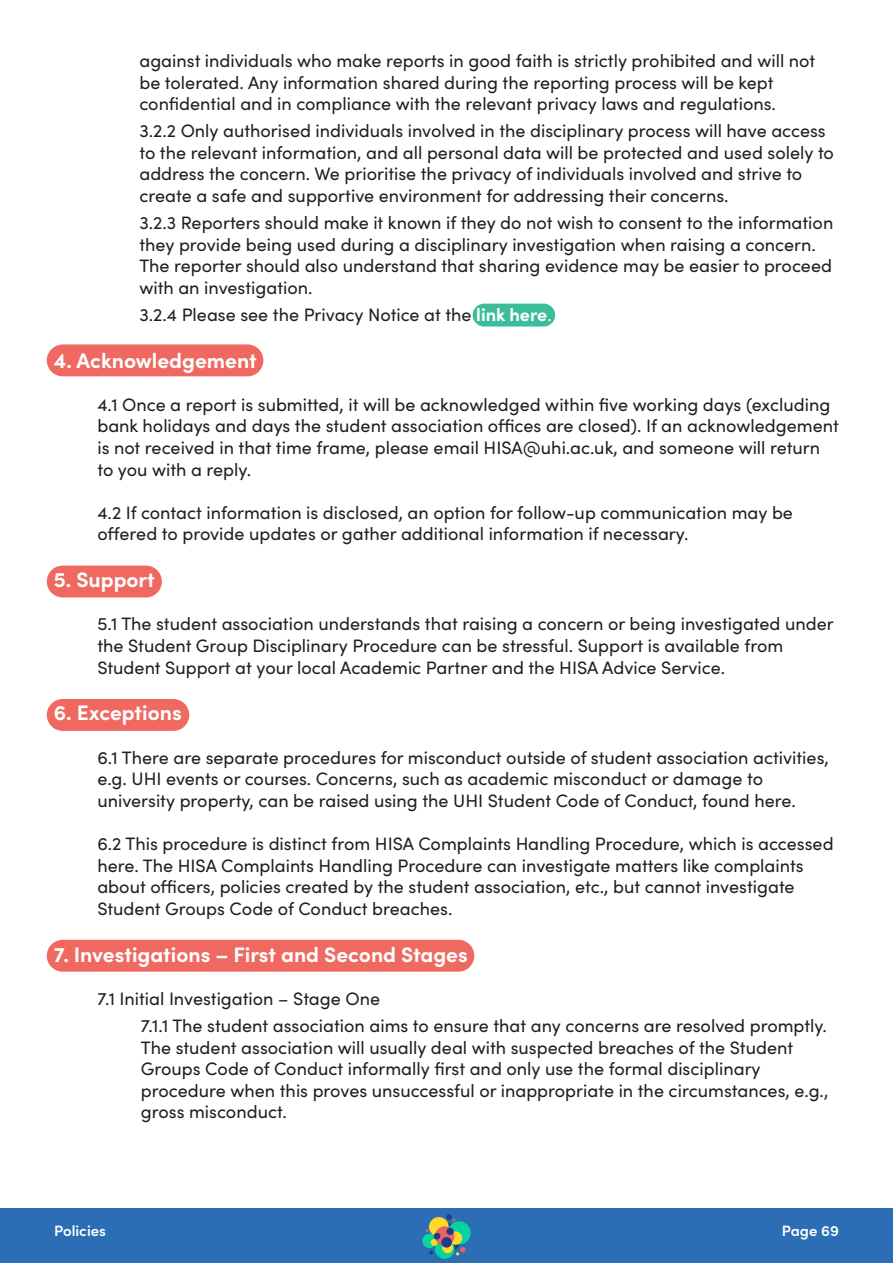
<style>
.page{position:relative;width:893px;height:1263px;background:#fff}
.page>*{position:absolute;margin:0;border:0;box-sizing:border-box;transform-origin:0 0}
.t1{font:700 21px "Sofia Pro";color:#fff}
.t2{font:18px/21.6px "Sofia Pro";color:#231f20}
.t3{font:600 15px "Sofia Pro";color:#fff}
.s1{font-weight:700;color:#fff}
.s2{color:#fff}
</style>
<div class="page">
<div style="left:0;top:1209px;width:893px;height:54px;background:#2b6eb6"></div>
<svg style="left:431px;top:1223px;width:30px;height:30px"></svg>
<div style="left:422px;top:1233px;width:15px;height:15px;background:#05d6a1;border-radius:50%"></div>
<div style="left:435px;top:1239px;width:19px;height:20px;background:#05d6a1;border-radius:50%"></div>
<div style="left:448px;top:1221px;width:23px;height:23px;background:#05d6a1;border-radius:50%"></div>
<div style="left:429px;top:1217px;width:20px;height:20px;background:#ffd924;border-radius:50%"></div>
<div style="left:442px;top:1242px;width:11px;height:11px;background:#ffd924;border-radius:50%"></div>
<svg style="left:449px;top:1231px;width:13px;height:14px"></svg>
<div style="left:431px;top:1239px;width:7px;height:7px;background:#ffd924;border-radius:50%"></div>
<svg style="left:435px;top:1226px;width:19px;height:20px"></svg>
<div style="left:441px;top:1237px;width:11px;height:11px;background:#1f3d87;border-radius:50%"></div>
<svg style="left:434px;top:1233px;width:6px;height:6px"></svg>
<div style="left:446px;top:1228px;width:8px;height:7px;background:#1f3d87;border-radius:50%"></div>
<svg style="left:446px;top:1214px;width:9px;height:7px"></svg>
<svg style="left:429px;top:1250px;width:4px;height:4px"></svg>
<svg style="left:456px;top:1247px;width:9px;height:8px"></svg>
<div style="left:47px;top:344px;width:216px;height:32px;background:#ef6961;border-radius:16px"></div>
<div style="left:47px;top:566px;width:115px;height:31px;background:#ef6961;border-radius:16px"></div>
<div style="left:47px;top:699px;width:142px;height:32px;background:#ef6961;border-radius:16px"></div>
<div style="left:47px;top:940px;width:427px;height:32px;background:#ef6961;border-radius:16px"></div>
<div style="left:473px;top:304px;width:82px;height:22px;background:#3bbd99;border-radius:11px"></div>
<p class="t2" style="left:139px;top:49px;width:677px">against individuals who make reports in good faith is strictly prohibited and will not be tolerated. Any information shared during the reporting process will be kept confidential and in compliance with the relevant privacy laws and regulations.</p>
<p class="t2" style="left:139px;top:119px;width:696px">3.2.2 Only authorised individuals involved in the disciplinary process will have access to the relevant information, and all personal data will be protected and used solely to address the concern. We prioritise the privacy of individuals involved and strive to create a safe and supportive environment for addressing their concerns.</p>
<p class="t2" style="left:139px;top:211px;width:695px">3.2.3 Reporters should make it known if they do not wish to consent to the information they provide being used during a disciplinary investigation when raising a concern.<br>The reporter should also understand that sharing evidence may be easier to proceed with an investigation.</p>
<p class="t2" style="left:139px;top:303px;width:414px">3.2.4 Please see the Privacy Notice at the <span class="s1">link here</span><span class="s2">.</span></p>
<p class="t1" style="left:54px;top:344px;width:204px">4. Acknowledgement</p>
<p class="t2" style="left:97px;top:393px;width:743px">4.1 Once a report is submitted, it will be acknowledged within five working days (excluding bank holidays and days the student association offices are closed). If an acknowledgement is not received in that time frame, please email HISA@uhi.ac.uk, and someone will return to you with a reply.</p>
<p class="t2" style="left:97px;top:501px;width:697px">4.2 If contact information is disclosed, an option for follow-up communication may be offered to provide updates or gather additional information if necessary.</p>
<p class="t1" style="left:54px;top:564px;width:102px">5. Support</p>
<p class="t2" style="left:97px;top:612px;width:738px">5.1 The student association understands that raising a concern or being investigated under the Student Group Disciplinary Procedure can be stressful. Support is available from<br>Student Support at your local Academic Partner and the HISA Advice Service.</p>
<p class="t1" style="left:54px;top:697px;width:129px">6. Exceptions</p>
<p class="t2" style="left:97px;top:745px;width:733px">6.1 There are separate procedures for misconduct outside of student association activities, e.g. UHI events or courses. Concerns, such as academic misconduct or damage to university property, can be raised using the UHI Student Code of Conduct, found here.</p>
<p class="t2" style="left:97px;top:832px;width:738px">6.2 This procedure is distinct from HISA Complaints Handling Procedure, which is accessed here. The HISA Complaints Handling Procedure can investigate matters like complaints about officers, policies created by the student association, etc., but cannot investigate Student Groups Code of Conduct breaches.</p>
<p class="t1" style="left:54px;top:938px;width:415px">7. Investigations – First and Second Stages</p>
<p class="t2" style="left:141px;top:984px;width:688px;line-height:27px;text-indent:-44px">7.1 Initial Investigation – Stage One<br>7.1.1 The student association aims to ensure that any concerns are resolved promptly.</p>
<p class="t2" style="left:141px;top:1035px;width:689px">The student association will usually deal with suspected breaches of the Student Groups Code of Conduct informally first and only use the formal disciplinary procedure when this proves unsuccessful or inappropriate in the circumstances, e.g., gross misconduct.</p>
<p class="t3" style="left:54px;top:1219px;width:53px">Policies</p>
<p class="t3" style="left:782px;top:1219px;width:59px">Page 69</p>
</div>
